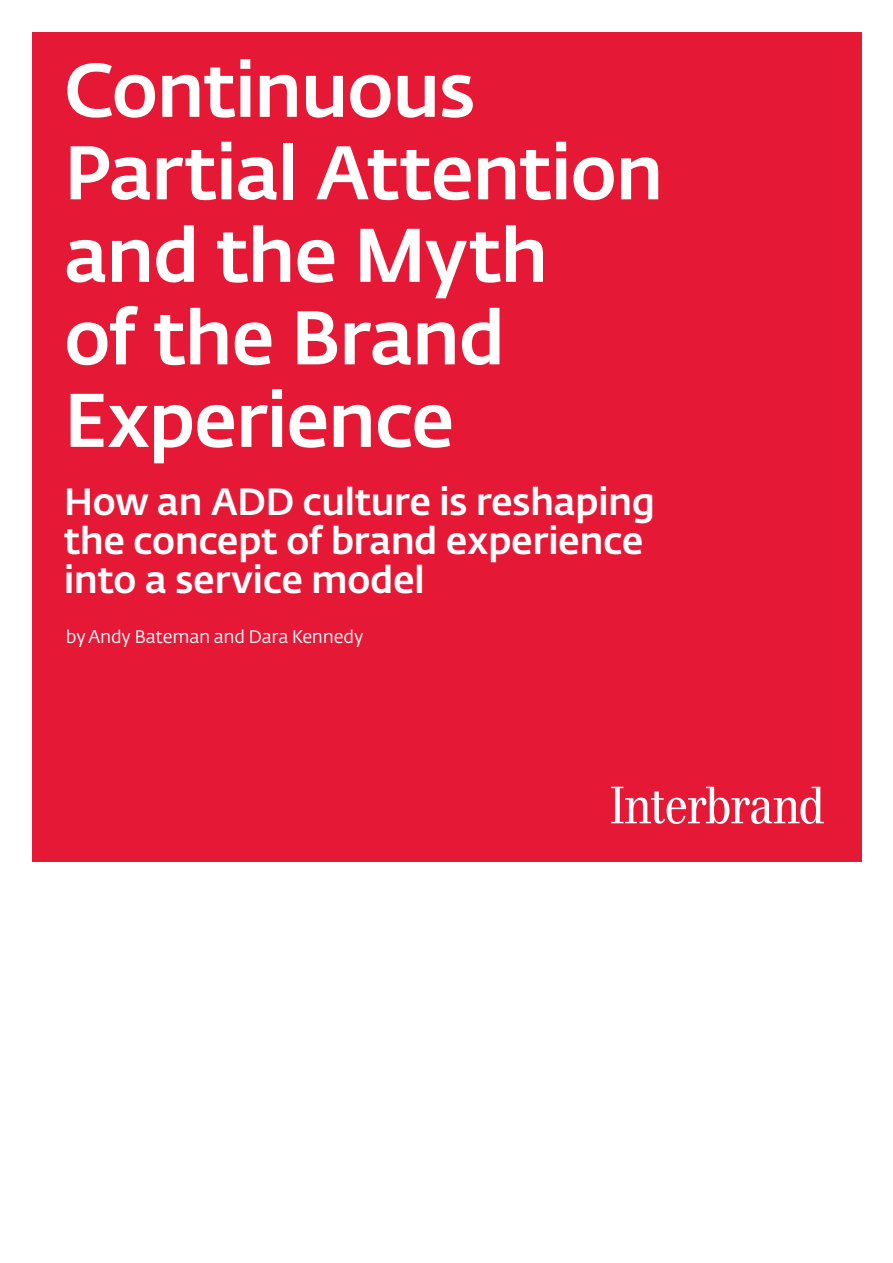
<style>
.page{position:relative;width:893px;height:1263px;background:#fff}
.page>*{position:absolute;margin:0;border:0;box-sizing:border-box;transform-origin:0 0}
._01_-_Cover_Main_Hea{font:700 75px/82.5px "IB Fedra";letter-spacing:-.025em;color:#fff}
._01_-_Cover_Main_Hea-2{font:700 37.5px/39px "IB Fedra";letter-spacing:-.015em;color:#fff}
._02_-_Cover_Sub_Head{font:18px "IB Fedra";letter-spacing:-.01em;color:#fff}
</style>
<div class="page">
<div style="left:32px;top:32px;width:829px;height:829px;background:#e51836"></div>
<svg style="left:611px;top:787px;width:213px;height:37px"></svg>
<p class="_01_-_Cover_Main_Hea" style="left:64px;top:49px;width:601px">Continuous<br>Partial Attention and the Myth<br>of the Brand<br>Experience</p>
<p class="_01_-_Cover_Main_Hea-2" style="left:64px;top:482px;width:593px">How an ADD culture is reshaping the concept of brand experience into a service model</p>
<p class="_02_-_Cover_Sub_Head" style="left:66px;top:625px;width:299px">by Andy Bateman and Dara Kennedy</p>
</div>
